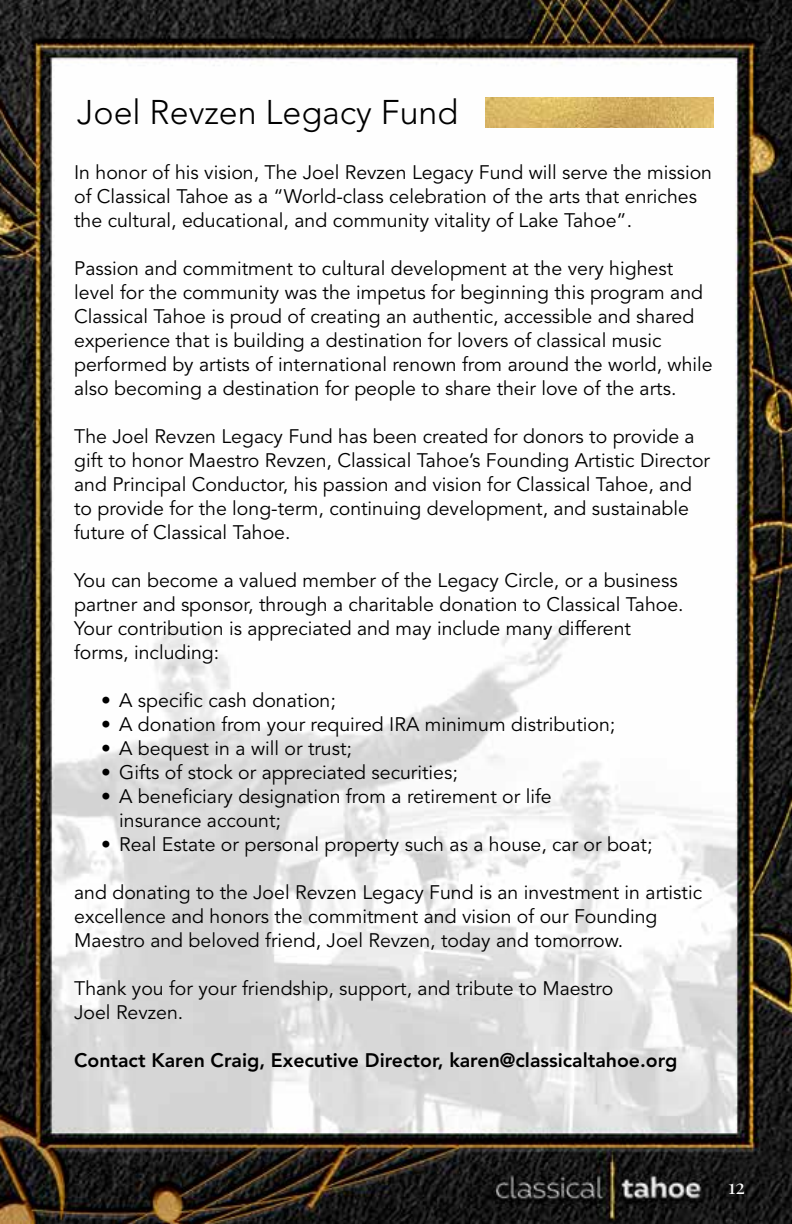
<style>
.page{position:relative;width:792px;height:1224px;background:#fff}
.page>*{position:absolute;margin:0;border:0;box-sizing:border-box;transform-origin:0 0}
.t1{font:300 34px "Avenir";color:#000}
.t2{font:20px "Playfair Display";color:#fff}
.t3{font:19.6px/24px "Avenir";color:#000}
.t4{font:800 19.6px "Avenir";color:#000}
</style>
<div class="page">
<img style="left:0;top:0;width:792px;height:1224px">
<img style="left:485px;top:98px;width:229px;height:30px">
<h1 class="t1" style="left:77px;top:92px;width:383px">Joel Revzen Legacy Fund</h1>
<p class="t3" style="left:74px;top:160px;width:639px">In honor of his vision, The Joel Revzen Legacy Fund will serve the mission of Classical Tahoe as a “World-class celebration of the arts that enriches the cultural, educational, and community vitality of Lake Tahoe”.</p>
<p class="t3" style="left:74px;top:256px;width:640px">Passion and commitment to cultural development at the very highest level for the community was the impetus for beginning this program and Classical Tahoe is proud of creating an authentic, accessible and shared experience that is building a destination for lovers of classical music performed by artists of international renown from around the world, while also becoming a destination for people to share their love of the arts.</p>
<p class="t3" style="left:74px;top:424px;width:637px">The Joel Revzen Legacy Fund has been created for donors to provide a gift to honor Maestro Revzen, Classical Tahoe’s Founding Artistic Director and Principal Conductor, his passion and vision for Classical Tahoe, and to provide for the long-term, continuing development, and sustainable future of Classical Tahoe.</p>
<p class="t3" style="left:74px;top:568px;width:611px">You can become a valued member of the Legacy Circle, or a business partner and sponsor, through a charitable donation to Classical Tahoe.<br>Your contribution is appreciated and may include many different forms, including:</p>
<p class="t3" style="left:101px;top:689px;width:236px">• A specific cash donation;</p>
<p class="t3" style="left:101px;top:713px;width:516px">• A donation from your required IRA minimum distribution;</p>
<p class="t3" style="left:101px;top:737px;width:252px">• A bequest in a will or trust;</p>
<p class="t3" style="left:101px;top:761px;width:358px">• Gifts of stock or appreciated securities;</p>
<p class="t3" style="left:119px;top:785px;width:434px;text-indent:-18px">• A beneficiary designation from a retirement or life insurance account;</p>
<p class="t3" style="left:101px;top:833px;width:553px">• Real Estate or personal property such as a house, car or boat;</p>
<p class="t3" style="left:74px;top:881px;width:630px">and donating to the Joel Revzen Legacy Fund is an investment in artistic excellence and honors the commitment and vision of our Founding<br>Maestro and beloved friend, Joel Revzen, today and tomorrow.</p>
<p class="t3" style="left:74px;top:977px;width:541px">Thank you for your friendship, support, and tribute to Maestro<br>Joel Revzen.</p>
<p class="t4" style="left:74px;top:1048px;width:605px">Contact Karen Craig, Executive Director, karen@classicaltahoe.org</p>
<p class="t2" style="left:728px;top:1174px;width:18px">12</p>
</div>
